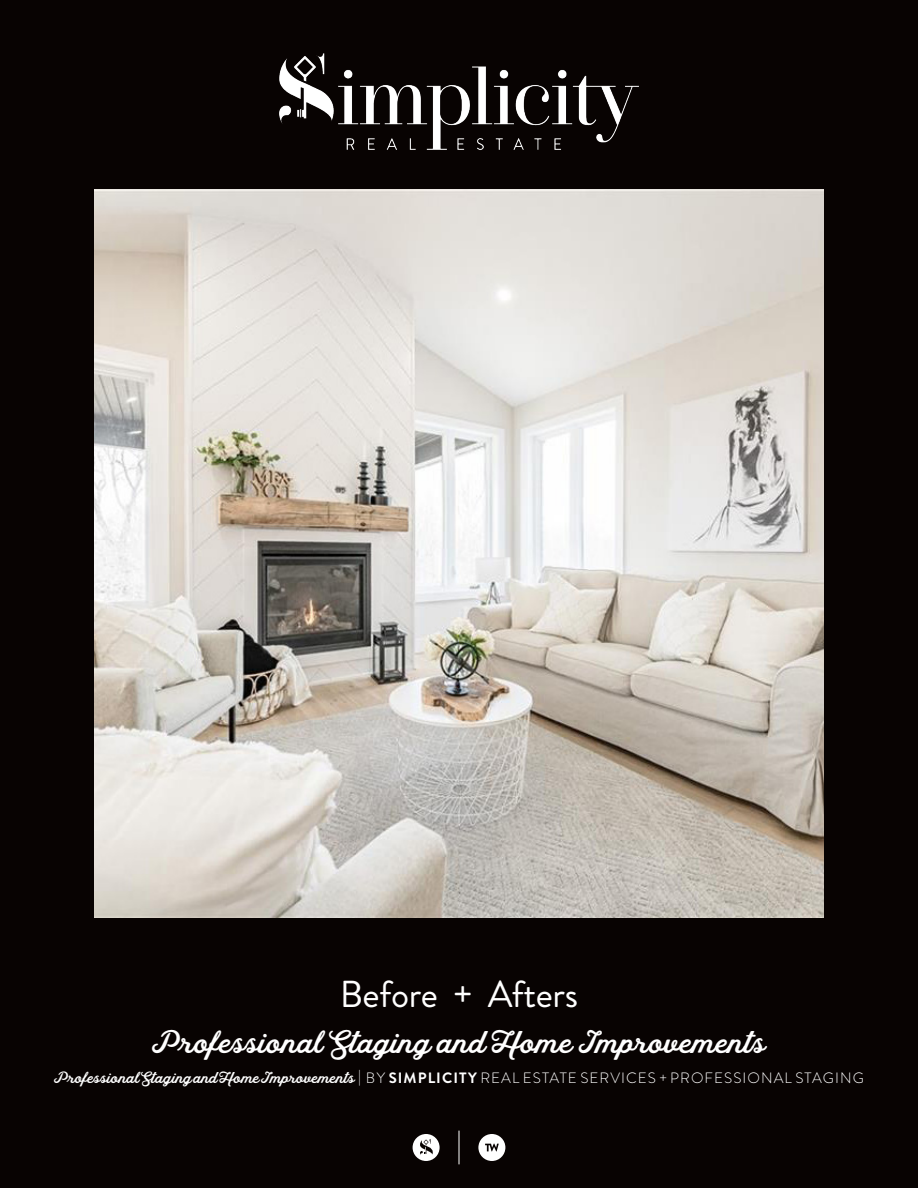
<style>
.page{position:relative;width:918px;height:1188px;background:#080302}
.page>*{position:absolute;margin:0;border:0;box-sizing:border-box;transform-origin:0 0}
.t1{font:37.5px "Brandon Grotesque";letter-spacing:-.01em;color:#fff}
.t2{font:30px "Hanley Pro Script";color:#fff}
.t3{font:300 15px "Brandon Grotesque";letter-spacing:.07em;color:#fff}
.s1{font-family:"Hanley Pro Script";font-weight:400}
.s2{font-weight:700}
</style>
<div class="page">
<img style="left:94px;top:189px;width:730px;height:729px">
<svg style="left:478px;top:1134px;width:27px;height:27px"></svg>
<hr style="left:459px;top:1131px;width:1px;height:33px;background:#fff">
<div style="left:413px;top:1134px;width:27px;height:27px;background:#fff;border-radius:50%"></div>
<svg style="left:420px;top:1139px;width:13px;height:16px"></svg>
<img style="left:243px;top:53px;width:432px;height:149px">
<p class="t1" style="left:340px;top:968px;width:240px">Before + Afters</p>
<p class="t2" style="left:152px;top:1019px;width:615px">Professional Staging and Home Improvements</p>
<p class="t3" style="left:54px;top:1068px;width:811px"><span class="s1">Professional Staging and Home Improvements</span> | BY <span class="s2">SIMPLICITY</span> REAL ESTATE SERVICES + PROFESSIONAL STAGING</p>
</div>
